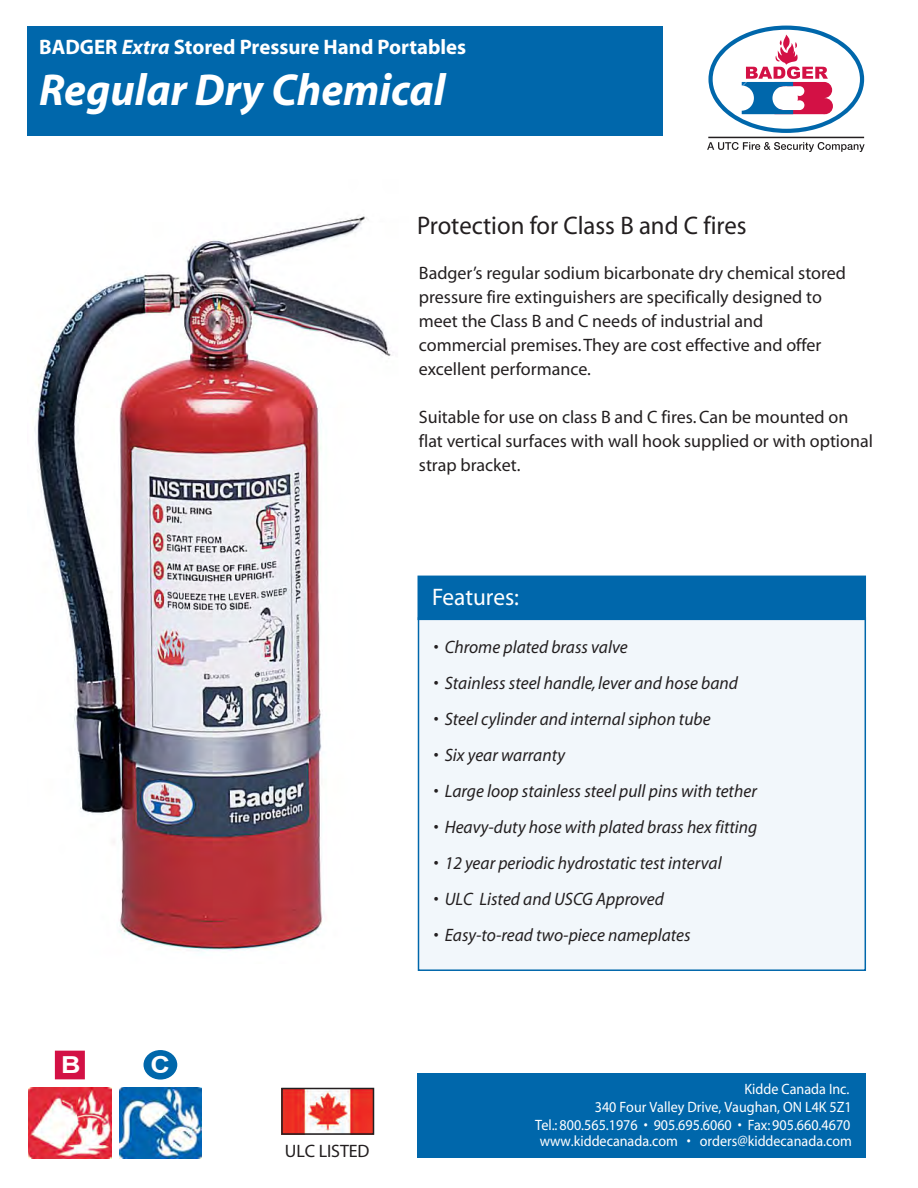
<style>
.page{position:relative;width:918px;height:1188px;background:#fff}
.page>*{position:absolute;margin:0;border:0;box-sizing:border-box;transform-origin:0 0}
.t1{font:italic 700 45px "Myriad";color:#fff}
.t2{font:25.5px "Myriad";color:#231f20}
.t3{font:24px "Myriad";color:#fff}
.t4{font:700 23.4px "Arial";color:#fff;scale:1.15 1}
.t5{font:700 21px "Myriad";color:#fff}
.t6{font:18px/24px "Myriad";color:#231f20}
.t7{font:italic 18px "Myriad";color:#231f20}
.t8{font:15px/18px "Myriad";color:#fff;text-align:right;scale:.94 1}
.s1{font-style:italic}
</style>
<div class="page">
<img style="left:35px;top:216px;width:359px;height:737px">
<div style="left:418px;top:617px;width:448px;height:354px;background:#f2f7fb;border:2px solid #0067ab"></div>
<div style="left:27px;top:26px;width:636px;height:109px;background:#0067ab"></div>
<hr style="left:708px;top:137px;width:156px;height:1px;background:#231f20">
<svg style="left:708px;top:26px;width:156px;height:107px"></svg>
<svg style="left:707px;top:142px;width:158px;height:10px"></svg>
<div style="left:418px;top:576px;width:448px;height:44px;background:#0067ab"></div>
<img style="left:28px;top:1087px;width:83px;height:72px">
<img style="left:119px;top:1087px;width:83px;height:72px">
<div style="left:144px;top:1051px;width:33px;height:28px;background:#0067ab;border-radius:50%"></div>
<div style="left:144px;top:1050px;width:33px;height:30px;border:2px solid #0067ab;border-radius:50%"></div>
<div style="left:56px;top:1051px;width:28px;height:28px;background:#d31145"></div>
<div style="left:55px;top:1051px;width:30px;height:28px;border:2px solid #d31145"></div>
<div style="left:417px;top:1073px;width:449px;height:84px;background:#0067ab"></div>
<img style="left:284px;top:1091px;width:87px;height:41px">
<div style="left:281px;top:1088px;width:93px;height:47px;border:2px solid #231f20"></div>
<p class="t5" style="left:39px;top:36px;width:428px">BADGER <span class="s1">Extra</span> Stored Pressure Hand Portables</p>
<h1 class="t1" style="left:39px;top:67px;width:407px">Regular Dry Chemical</h1>
<h2 class="t2" style="left:417px;top:213px;width:331px">Protection for Class B and C fires</h2>
<p class="t6" style="left:419px;top:262px;width:429px">Badger’s regular sodium bicarbonate dry chemical stored pressure fire extinguishers are specifically designed to meet the Class B and C needs of industrial and commercial premises.They are cost effective and offer excellent performance.</p>
<p class="t6" style="left:419px;top:406px;width:456px">Suitable for use on class B and C fires.Can be mounted on flat vertical surfaces with wall hook supplied or with optional strap bracket.</p>
<h3 class="t3" style="left:432px;top:585px;width:89px">Features:</h3>
<p class="t4" style="left:61px;top:1052px;width:18px">B</p>
<p class="t4" style="left:151px;top:1052px;width:18px">C</p>
<p class="t6" style="left:285px;top:1140px;width:86px">ULC LISTED</p>
<p class="t7" style="left:434px;top:638px;width:196px">• Chrome plated brass valve</p>
<p class="t7" style="left:434px;top:674px;width:306px">• Stainless steel handle, lever and hose band</p>
<p class="t7" style="left:434px;top:710px;width:279px">• Steel cylinder and internal siphon tube</p>
<p class="t7" style="left:434px;top:746px;width:133px">• Six year warranty</p>
<p class="t7" style="left:434px;top:782px;width:325px">• Large loop stainless steel pull pins with tether</p>
<p class="t7" style="left:434px;top:818px;width:325px">• Heavy-duty hose with plated brass hex fitting</p>
<p class="t7" style="left:434px;top:854px;width:290px">• 12 year periodic hydrostatic test interval</p>
<p class="t7" style="left:434px;top:890px;width:232px">• ULC Listed and USCG Approved</p>
<p class="t7" style="left:434px;top:926px;width:259px">• Easy-to-read two-piece nameplates</p>
<p class="t8" style="left:535px;top:1081px;width:338px">Kidde Canada Inc.<br>340 Four Valley Drive, Vaughan, ON L4K 5Z1<br>Tel.: 800.565.1976 • 905.695.6060 • Fax: 905.660.4670</p>
<p class="t8" style="left:540px;top:1133px;width:334px">www.kiddecanada.com • orders@kiddecanada.com</p>
</div>
